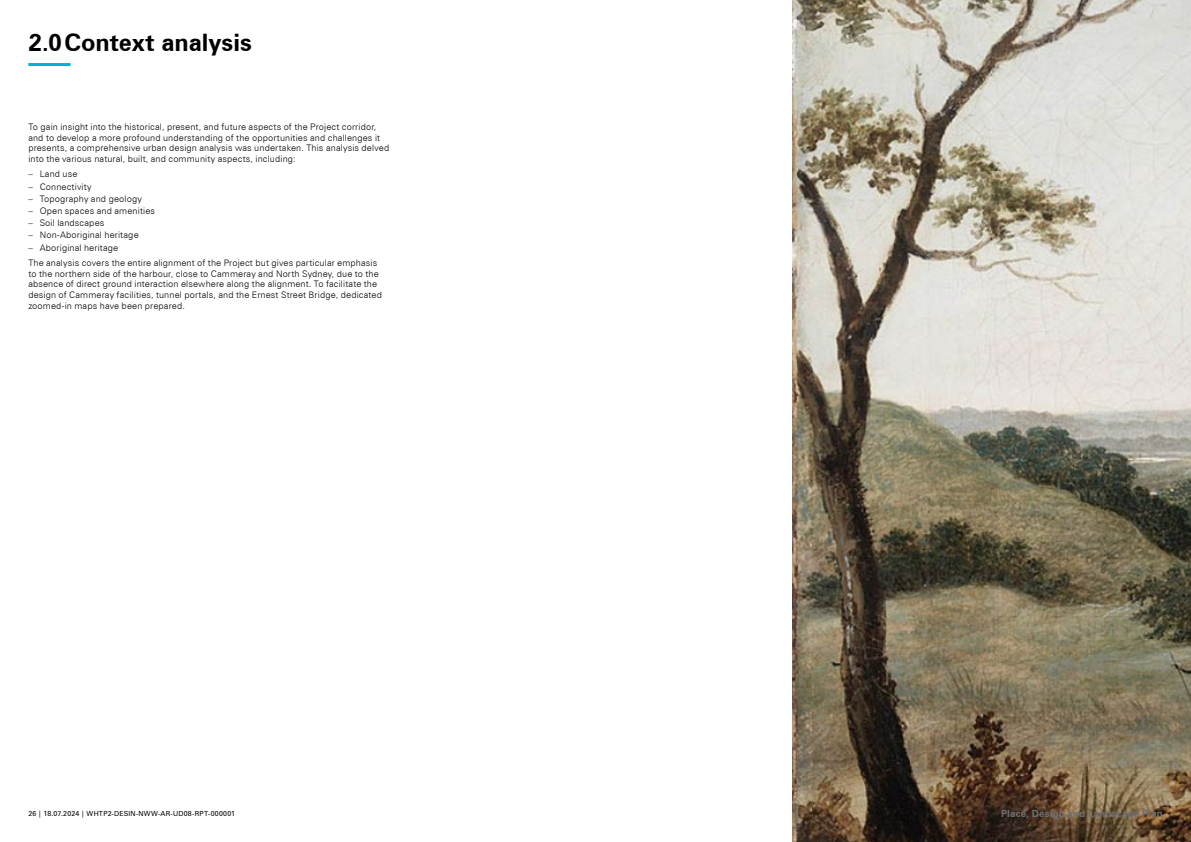
<style>
.page{position:relative;width:1191px;height:842px;background:#fff}
.page>*{position:absolute;margin:0;border:0;box-sizing:border-box;transform-origin:0 0}
.t1{font:700 24px "Zurich BT";color:#000}
.t2{font:700 10px "Zurich BT";letter-spacing:.01em;color:#6d6e71}
.DI___04___Body{font:300 9px/10.8px "Zurich BT";letter-spacing:.015em;color:#000}
.t3{font:7px "Zurich BT";letter-spacing:.03em;color:#000}
</style>
<div class="page">
<img style="left:792px;top:0;width:399px;height:842px">
<hr style="left:28px;top:63px;width:43px;height:3px;background:#00b0db">
<h1 class="t1" style="left:28px;top:28px;width:225px">2.0Context analysis</h1>
<p class="DI___04___Body" style="left:28px;top:121px;width:362px">To gain insight into the historical, present, and future aspects of the Project corridor, and to develop a more profound understanding of the opportunities and challenges it presents, a comprehensive urban design analysis was undertaken. This analysis delved into the various natural, built, and community aspects, including:</p>
<p class="DI___04___Body" style="left:28px;top:169px;width:51px">– Land use</p>
<p class="DI___04___Body" style="left:28px;top:181px;width:65px">– Connectivity</p>
<p class="DI___04___Body" style="left:28px;top:193px;width:115px">– Topography and geology</p>
<p class="DI___04___Body" style="left:28px;top:205px;width:128px">– Open spaces and amenities</p>
<p class="DI___04___Body" style="left:28px;top:218px;width:78px">– Soil landscapes</p>
<p class="DI___04___Body" style="left:28px;top:230px;width:112px">– Non-Aboriginal heritage</p>
<p class="DI___04___Body" style="left:28px;top:242px;width:91px">– Aboriginal heritage</p>
<p class="DI___04___Body" style="left:28px;top:257px;width:355px">The analysis covers the entire alignment of the Project but gives particular emphasis to the northern side of the harbour, close to Cammeray and North Sydney, due to the absence of direct ground interaction elsewhere along the alignment. To facilitate the design of Cammeray facilities, tunnel portals, and the Ernest Street Bridge, dedicated zoomed-in maps have been prepared.</p>
<p class="t3" style="left:28px;top:809px;width:208px">26 | 18.07.2024 | WHTP2-DESIN-NWW-AR-UD08-RPT-000001</p>
<p class="t2" style="left:1001px;top:807px;width:163px">Place, Design and Landscape Plan</p>
</div>
